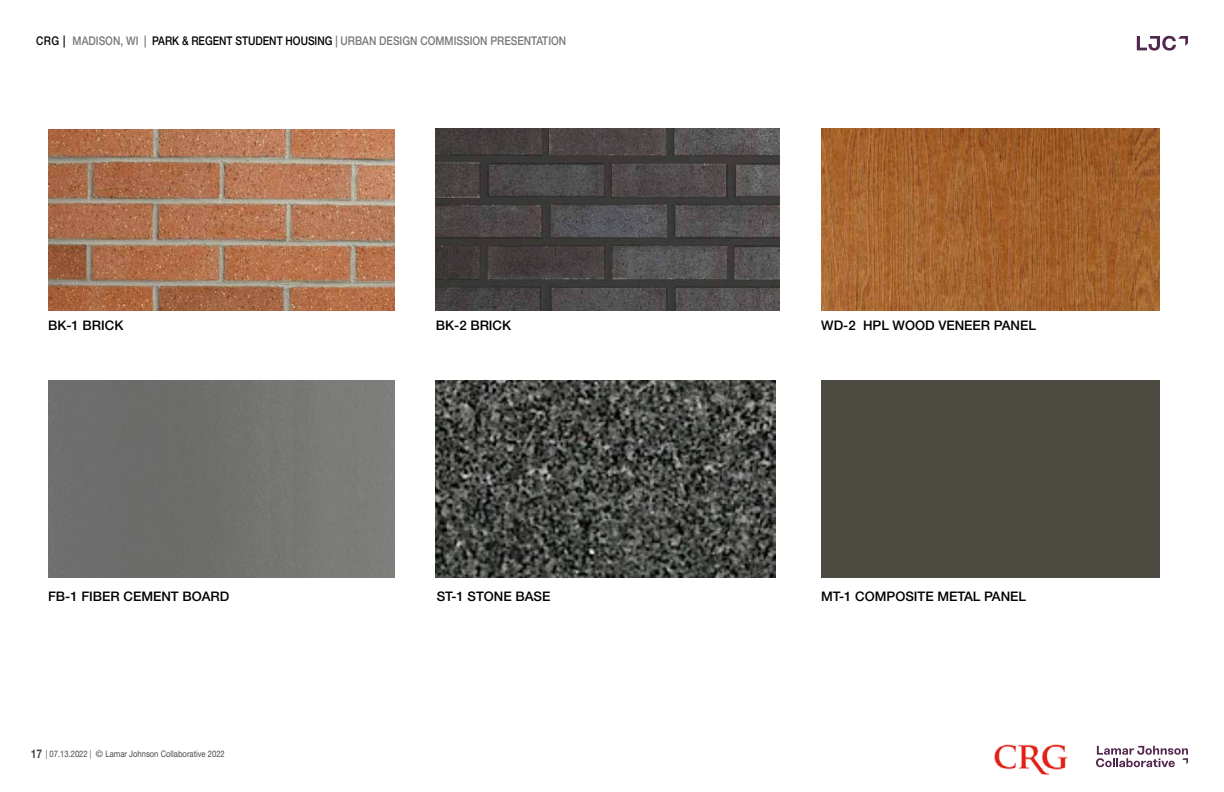
<style>
.page{position:relative;width:1224px;height:792px;background:#fff}
.page>*{position:absolute;margin:0;border:0;box-sizing:border-box;transform-origin:0 0}
.t1{font:500 13.2px "Helvetica Neue LT Pro";color:#000}
.t2{font:500 12px "Helvetica Neue LT Pro";color:#77787b;scale:.85 1}
.t3{font:700 12px "Helvetica Neue LT Pro";color:#48484a;scale:.85 1}
.t4{font:9px "Helvetica Neue LT Pro";color:#48484a;scale:.85 1}
.s1{color:#000}
</style>
<div class="page">
<svg style="left:1137px;top:36px;width:51px;height:15px"></svg>
<svg style="left:1096px;top:746px;width:92px;height:21px"></svg>
<img style="left:994px;top:744px;width:74px;height:32px">
<img style="left:436px;top:128px;width:344px;height:183px">
<img style="left:48px;top:380px;width:347px;height:198px">
<img style="left:821px;top:128px;width:339px;height:182px">
<img style="left:48px;top:129px;width:347px;height:182px">
<div style="left:821px;top:380px;width:339px;height:198px;background:#4c4940"></div>
<img style="left:436px;top:380px;width:339px;height:198px">
<p class="t2" style="left:36px;top:33px;width:625px"><span class="s1">CRG |</span> MADISON, WI | <span class="s1">PARK &amp; REGENT STUDENT HOUSING</span> | URBAN DESIGN COMMISSION PRESENTATION</p>
<p class="t1" style="left:48px;top:317px;width:77px">BK-1 BRICK</p>
<p class="t1" style="left:436px;top:317px;width:77px">BK-2 BRICK</p>
<p class="t1" style="left:821px;top:317px;width:216px">WD-2 HPL WOOD VENEER PANEL</p>
<p class="t1" style="left:48px;top:588px;width:183px">FB-1 FIBER CEMENT BOARD</p>
<p class="t1" style="left:437px;top:588px;width:115px">ST-1 STONE BASE</p>
<p class="t1" style="left:821px;top:588px;width:206px">MT-1 COMPOSITE METAL PANEL</p>
<p class="t4" style="left:46px;top:748px;width:212px">| 07.13.2022 | © Lamar Johnson Collaborative 2022</p>
<p class="t3" style="left:31px;top:746px;width:15px">17</p>
</div>
